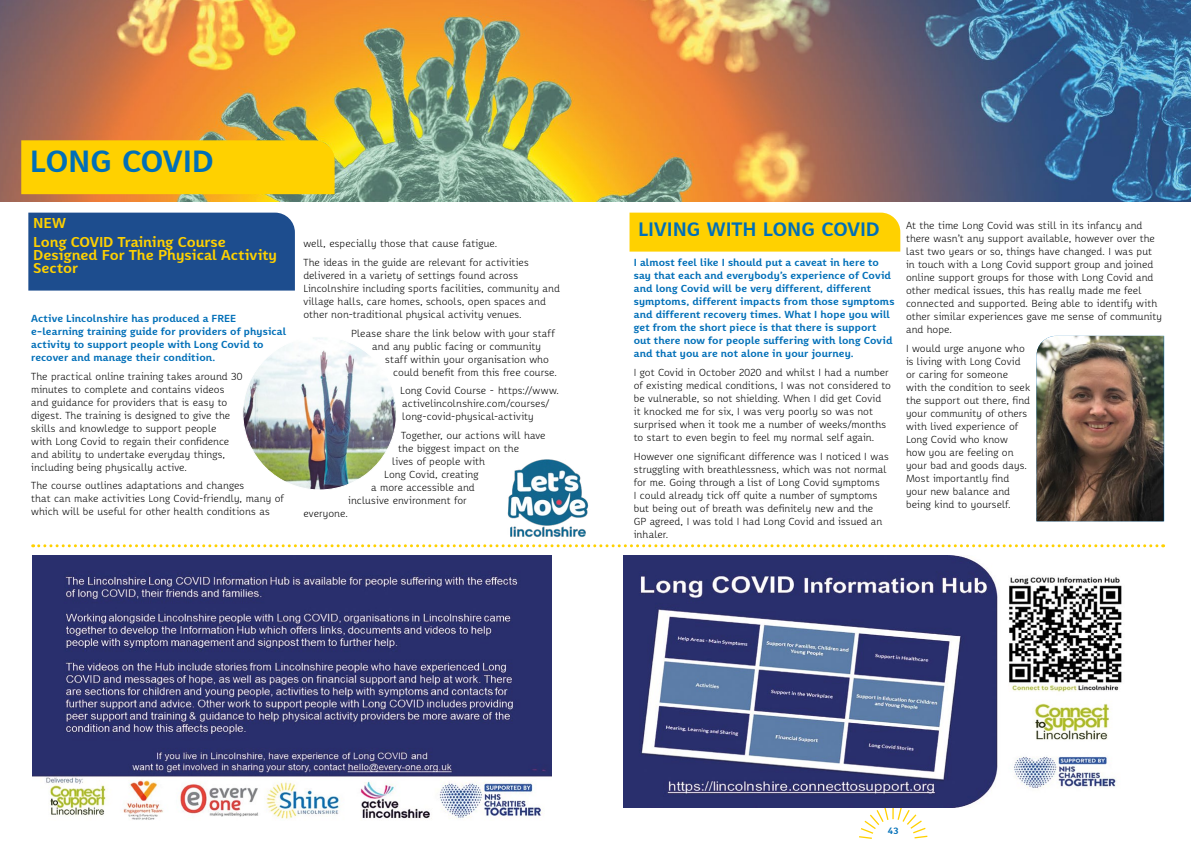
<style>
.page{position:relative;width:1191px;height:842px;background:#fff}
.page>*{position:absolute;margin:0;border:0;box-sizing:border-box;transform-origin:0 0}
.t1{font:700 30px "Karbid Pro";letter-spacing:-.005em;color:#006fb8}
.t2{font:700 19px "Karbid Pro";color:#006fb8}
.t3{font:700 14px/18.7px "Karbid Pro";color:#ffd100}
.t4{font:300 10px/13px "Karbid Pro";letter-spacing:.01em;color:#000}
.t5{font:700 10px/13px "Karbid Pro";letter-spacing:.01em;color:#006fb8}
.t6{font:700 9px "Karbid Pro";color:#006fb8}
</style>
<div class="page">
<svg style="left:859px;top:807px;width:68px;height:32px"></svg>
<svg style="left:33px;top:544px;width:1130px;height:3px"></svg>
<img style="left:624px;top:556px;width:498px;height:251px">
<div style="left:629px;top:213px;width:271px;height:39px;background:#ffd100"></div>
<img style="left:1036px;top:336px;width:127px;height:185px">
<img style="left:0;top:0;width:1191px;height:201px">
<div style="left:21px;top:140px;width:313px;height:54px;background:#ffd100"></div>
<img style="left:490px;top:459px;width:113px;height:97px">
<div style="left:28px;top:213px;width:267px;height:78px;background:#1d4d8e"></div>
<img style="left:243px;top:336px;width:153px;height:154px;border-radius:77px">
<img style="left:32px;top:556px;width:520px;height:264px">
<h1 class="t1" style="left:30px;top:141px;width:185px">LONG COVID</h1>
<h3 class="t3" style="left:33px;top:213px;width:194px">NEW<br>Long COVID Training Course</h3>
<h3 class="t3" style="left:33px;top:248px;width:245px;line-height:13px">Designed For The Physical Activity<br>Sector</h3>
<p class="t5" style="left:31px;top:311px;width:256px">Active Lincolnshire has produced a FREE e-learning training guide for providers of physical activity to support people with Long Covid to recover and manage their condition.</p>
<p class="t4" style="left:31px;top:369px;width:213px">The practical online training takes around 30 minutes to complete and contains videos and guidance for providers that is easy to digest. The training is designed to give the skills and knowledge to support people<br>with Long Covid to regain their confidence and ability to undertake everyday things, including being physically active.</p>
<p class="t4" style="left:31px;top:479px;width:254px">The course outlines adaptations and changes<br>that can make activities Long Covid-friendly, many of which will be useful for other health conditions as</p>
<p class="t4" style="left:303px;top:234px;width:227px;line-height:18.7px">well, especially those that cause fatigue.<br>The ideas in the guide are relevant for activities</p>
<p class="t4" style="left:303px;top:268px;width:258px">delivered in a variety of settings found across Lincolnshire including sports facilities, community and village halls, care homes, schools, open spaces and other non-traditional physical activity venues.</p>
<p class="t4" style="left:372px;top:326px;width:184px;text-indent:-21px">Please share the link below with your staff and any public facing or community</p>
<p class="t4" style="left:393px;top:352px;width:165px;text-indent:-8px">staff within your organisation who could benefit from this free course.</p>
<p class="t4" style="left:400px;top:384px;width:160px">Long Covid Course - https://www. activelincolnshire.com/courses/ long-covid-physical-activity</p>
<p class="t4" style="left:401px;top:428px;width:146px">Together, our actions will have</p>
<p class="t4" style="left:398px;top:441px;width:122px">the biggest impact on the</p>
<p class="t4" style="left:392px;top:454px;width:94px">lives of people with</p>
<p class="t4" style="left:384px;top:467px;width:96px">Long Covid, creating</p>
<p class="t4" style="left:371px;top:480px;width:105px">a more accessible and</p>
<p class="t4" style="left:348px;top:493px;width:120px">inclusive environment for</p>
<p class="t4" style="left:303px;top:506px;width:46px">everyone.</p>
<h2 class="t2" style="left:638px;top:216px;width:243px">LIVING WITH LONG COVID</h2>
<p class="t5" style="left:634px;top:256px;width:262px">I almost feel like I should put a caveat in here to say that each and everybody’s experience of Covid and long Covid will be very different, different symptoms, different impacts from those symptoms and different recovery times. What I hope you will get from the short piece is that there is support out there now for people suffering with long Covid and that you are not alone in your journey.</p>
<p class="t4" style="left:634px;top:366px;width:259px">I got Covid in October 2020 and whilst I had a number of existing medical conditions, I was not considered to be vulnerable, so not shielding. When I did get Covid<br>it knocked me for six, I was very poorly so was not surprised when it took me a number of weeks/months to start to even begin to feel my normal self again.</p>
<p class="t4" style="left:634px;top:449px;width:256px">However one significant difference was I noticed I was struggling with breathlessness, which was not normal for me. Going through a list of Long Covid symptoms<br>I could already tick off quite a number of symptoms but being out of breath was definitely new and the<br>GP agreed, I was told I had Long Covid and issued an inhaler.</p>
<p class="t4" style="left:906px;top:218px;width:257px">At the time Long Covid was still in its infancy and there wasn’t any support available, however over the last two years or so, things have changed. I was put in touch with a Long Covid support group and joined online support groups for those with Long Covid and other medical issues, this has really made me feel connected and supported. Being able to identify with other similar experiences gave me sense of community and hope.</p>
<p class="t4" style="left:906px;top:341px;width:125px">I would urge anyone who is living with Long Covid or caring for someone with the condition to seek the support out there, find your community of others with lived experience of<br>Long Covid who know<br>how you are feeling on your bad and goods days.<br>Most importantly find your new balance and being kind to yourself.</p>
<p class="t6" style="left:888px;top:824px;width:12px">43</p>
</div>
